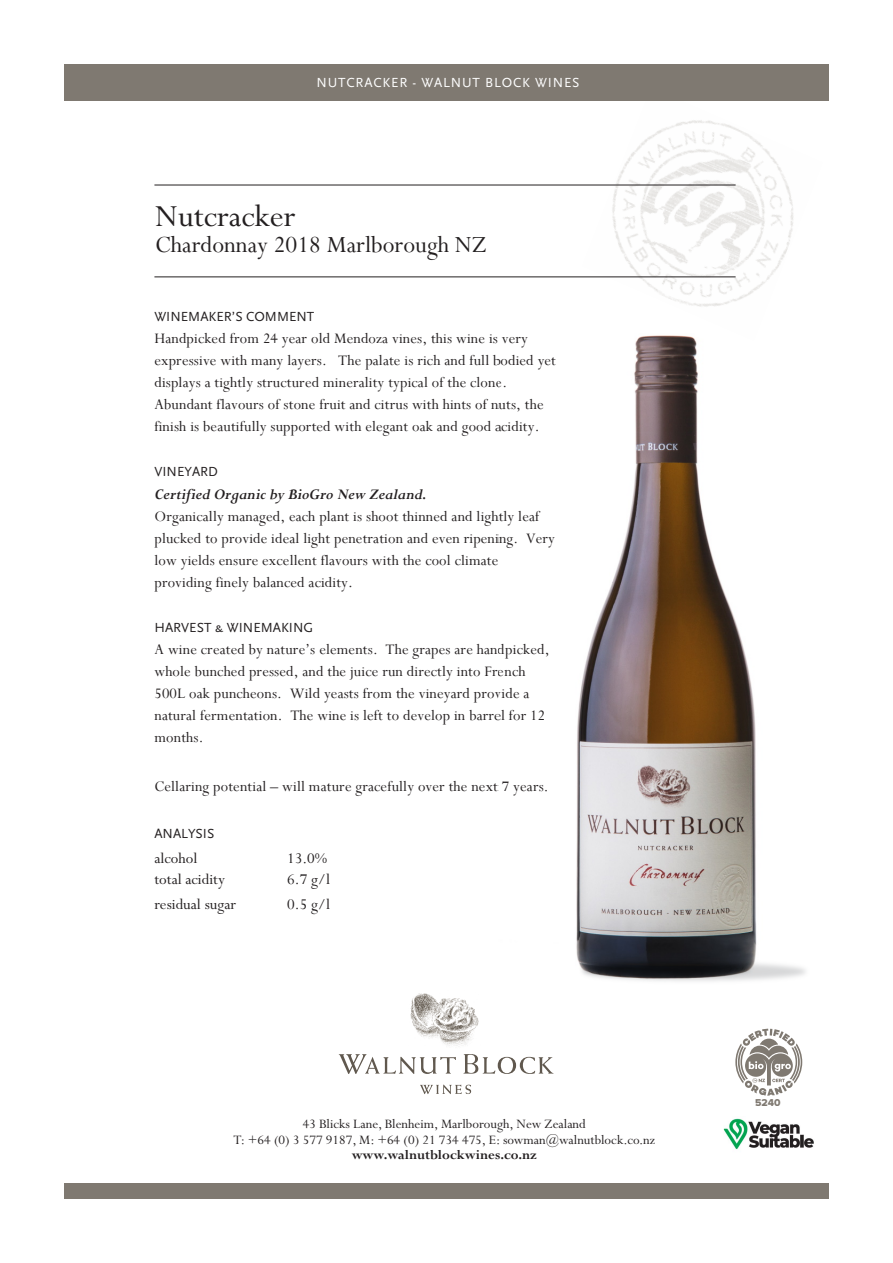
<style>
.page{position:relative;width:893px;height:1263px;background:#fff}
.page>*{position:absolute;margin:0;border:0;box-sizing:border-box;transform-origin:0 0}
.t1{font:34.35px "Perpetua";color:#231f20}
.t2{font:25.8px "Perpetua";color:#231f20}
.t3{font:16.65px "Perpetua";color:#231f20}
.t4{font:italic 700 16.65px "Perpetua";letter-spacing:-.005em;color:#231f20}
.t5{font:16.2px/21.9px "Perpetua";letter-spacing:.01em;color:#231f20}
.t6{font:14.4px/15.5px "Perpetua";color:#231f20;text-align:center}
.t7{font:700 14.4px "Perpetua";color:#231f20}
.t8{font:13.8px "Scala Sans Regular SC";color:#231f20}
.t9{font:13.8px "Scala Sans Regular SC";letter-spacing:.06em;color:#fff}
.t10{font:10.35px "Proxima Nova Extrabld";color:#60584e}
.s1{font-size:16.5px}
.s2{font-size:16.65px}
</style>
<div class="page">
<img style="left:582px;top:100px;width:241px;height:207px">
<div style="left:64px;top:64px;width:765px;height:36px;background:#7f7971"></div>
<div style="left:64px;top:1183px;width:765px;height:16px;background:#7f7971"></div>
<hr style="left:154px;top:277px;width:582px;height:1px;background:#231f20">
<hr style="left:154px;top:185px;width:582px;height:1px;background:#231f20">
<img style="left:410px;top:993px;width:69px;height:53px">
<svg style="left:339px;top:1054px;width:117px;height:20px"></svg>
<svg style="left:463px;top:1054px;width:91px;height:20px"></svg>
<svg style="left:420px;top:1085px;width:51px;height:9px"></svg>
<svg style="left:735px;top:1034px;width:67px;height:62px"></svg>
<img style="left:751px;top:966px;width:55px;height:68px">
<img style="left:576px;top:335px;width:219px;height:683px">
<img style="left:723px;top:1118px;width:91px;height:32px">
<p class="t9" style="left:316px;top:75px;width:265px">NUTCRACKER - WALNUT BLOCK WINES</p>
<h1 class="t1" style="left:155px;top:198px;width:142px">Nutcracker</h1>
<h2 class="t2" style="left:155px;top:228px;width:333px">Chardonnay 2018 Marlborough NZ</h2>
<p class="t8" style="left:154px;top:309px;width:161px">WINEMAKER’S COMMENT</p>
<p class="t5" style="left:154px;top:327px;width:403px">Handpicked from 24 year old Mendoza vines, this wine is very expressive with many layers. The palate is rich and full bodied yet displays a tightly structured minerality typical of the clone.<br>Abundant flavours of stone fruit and citrus with hints of nuts, the finish is beautifully supported with elegant oak and good acidity<span class="s1">.</span></p>
<p class="t8" style="left:154px;top:464px;width:65px">VINEYARD</p>
<p class="t4" style="left:154px;top:485px;width:274px">Certified Organic by BioGro New Zealand.</p>
<p class="t5" style="left:154px;top:505px;width:402px">Organically managed, each plant is shoot thinned and lightly leaf plucked to provide ideal light penetration and even ripening. Very low yields ensure excellent flavours with the cool climate providing finely balanced acidity<span class="s2">.</span></p>
<p class="t8" style="left:154px;top:620px;width:160px">HARVEST &amp; WINEMAKING</p>
<p class="t5" style="left:154px;top:638px;width:396px">A wine created by nature’s elements. The grapes are handpicked, whole bunched pressed, and the juice run directly into French 500L oak puncheons. Wild yeasts from the vineyard provide a natural fermentation. The wine is left to develop in barrel for 12 months.</p>
<p class="t5" style="left:154px;top:775px;width:396px">Cellaring potential – will mature gracefully over the next 7 years.</p>
<p class="t8" style="left:154px;top:826px;width:61px">ANALYSIS</p>
<p class="t3" style="left:154px;top:849px;width:44px">alcohol</p>
<p class="t3" style="left:287px;top:849px;width:42px">13.0%</p>
<p class="t3" style="left:154px;top:871px;width:72px">total acidity</p>
<p class="t3" style="left:287px;top:869px;width:44px">6.7 g/l</p>
<p class="t3" style="left:154px;top:895px;width:83px">residual sugar</p>
<p class="t3" style="left:287px;top:894px;width:44px">0.5 g/l</p>
<p class="t6" style="left:233px;top:1117px;width:423px">43 Blicks Lane, Blenheim, Marlborough, New Zealand<br>T: +64 (0) 3 577 9187, M: +64 (0) 21 734 475, E: sowman@walnutblock.co.nz</p>
<p class="t7" style="left:352px;top:1147px;width:187px">www.walnutblockwines.co.nz</p>
<p class="t10" style="left:755px;top:1096px;width:27px">5240</p>
</div>
